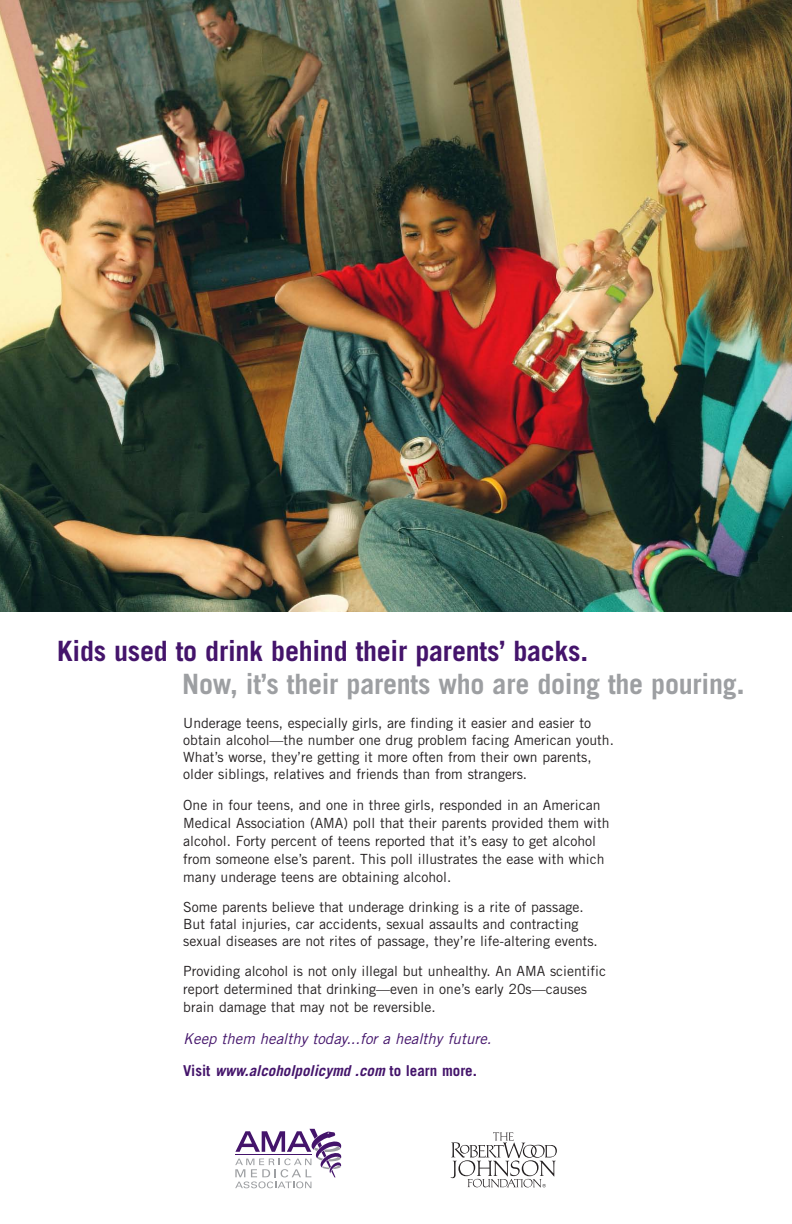
<style>
.page{position:relative;width:792px;height:1224px;background:#fff}
.page>*{position:absolute;margin:0;border:0;box-sizing:border-box;transform-origin:0 0}
.t1{font:700 28px/33.4px "Trade Gothic";letter-spacing:-.01em;color:#9d9fa2}
.t2{font:italic 15px/32px "Trade Gothic";color:#44146b}
.t3{font:14px/18px "Trade Gothic";color:#231f20}
.s1{color:#44146b}
.s2{font-size:30px}
.s3{font-weight:700;font-style:normal}
.s4{font-weight:700}
</style>
<div class="page">
<img style="left:0;top:0;width:792px;height:612px">
<svg style="left:451px;top:1132px;width:106px;height:56px"></svg>
<svg style="left:235px;top:1129px;width:106px;height:59px"></svg>
<h1 class="t1" style="left:182px;top:637px;width:564px;text-indent:-125px"><span class="s1">Kids used to drink behind their parents’ backs.<br></span>Now, it’s their parents who are doing the pouring<span class="s2">.</span></h1>
<p class="t3" style="left:183px;top:715px;width:432px;line-height:17px">Underage teens, especially girls, are finding it easier and easier to obtain alcohol—the number one drug problem facing American youth.<br>What’s worse, they’re getting it more often from their own parents, older siblings, relatives and friends than from strangers.</p>
<p class="t3" style="left:183px;top:797px;width:428px">One in four teens, and one in three girls, responded in an American Medical Association (AMA) poll that their parents provided them with alcohol. Forty percent of teens reported that it’s easy to get alcohol from someone else’s parent. This poll illustrates the ease with which many underage teens are obtaining alcohol.</p>
<p class="t3" style="left:183px;top:899px;width:416px;line-height:17px">Some parents believe that underage drinking is a rite of passage.<br>But fatal injuries, car accidents, sexual assaults and contracting sexual diseases are not rites of passage, they’re life-altering events.</p>
<p class="t3" style="left:183px;top:964px;width:424px">Providing alcohol is not only illegal but unhealthy. An AMA scientific report determined that drinking—even in one’s early 20s—causes brain damage that may not be reversible.</p>
<p class="t2" style="left:183px;top:1024px;width:310px">Keep them healthy today...for a healthy future.<br><span class="s3">Visit</span> <span class="s4">www.alcoholpolicymd .com</span> <span class="s3">to learn more.</span></p>
</div>
